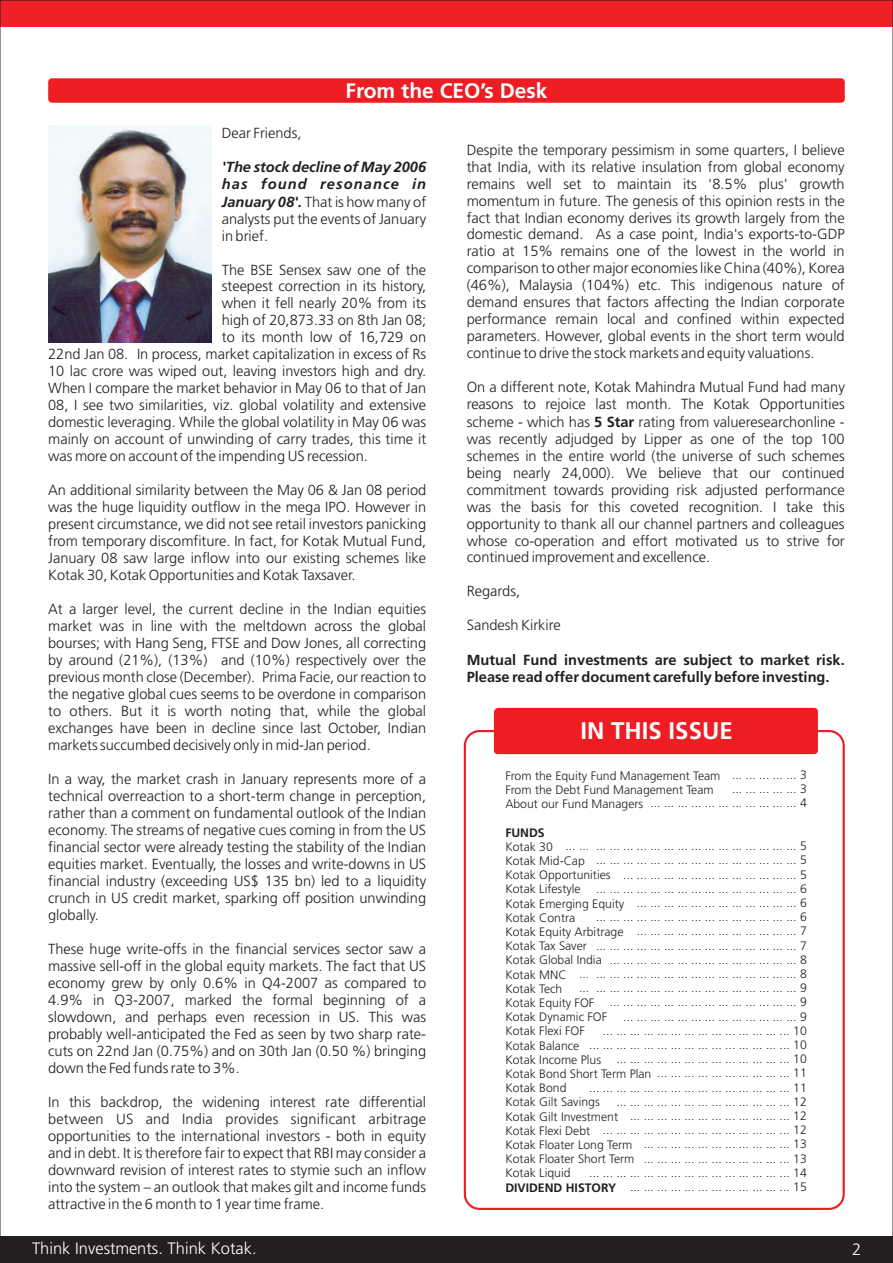
<style>
.page{position:relative;width:893px;height:1263px;background:#fff}
.page>*{position:absolute;margin:0;border:0;box-sizing:border-box;transform-origin:0 0}
.t1{font:24px "Frutiger 45 Light,Bold";color:#fff}
.t2{font:21px "Frutiger 45 Light,Bold";color:#fff}
.t3{font:300 16.5px "Frutiger 45";color:#fff}
.t4{font:300 14.7px/17px "Frutiger 45";color:#231f20;text-align:justify}
.t5{font:14.7px/17.4px "Frutiger 45 Light,Bold";color:#231f20}
.t6{font:italic 14.7px/17.4px "Frutiger 45 Light,Bold";color:#231f20}
.t7{font:300 12.15px/14.2px "Frutiger 45";color:#231f20}
.t8{font:12.15px "Frutiger 45 Light,Bold";color:#231f20}
.s1{font-family:"Frutiger 45 Light,Bold";font-weight:400;font-style:italic}
.s2{font-family:"Frutiger 45 Light,Bold";font-weight:400}
</style>
<div class="page">
<div style="left:0;top:0;width:893px;height:27px;background:#ee2028"></div>
<div style="left:0;top:1236px;width:893px;height:27px;background:#231f20"></div>
<div style="left:48px;top:78px;width:797px;height:25px;background:#ee1d23;border-radius:4px"></div>
<img style="left:48px;top:125px;width:163px;height:217px">
<div style="left:494px;top:708px;width:324px;height:46px;background:#ee1d23"></div>
<h2 class="t2" style="left:346px;top:79px;width:203px">From the CEO’s Desk</h2>
<p class="t4" style="left:222px;top:125px;width:81px">Dear Friends,</p>
<p class="t6" style="left:222px;top:160px;width:206px">'The stock decline of May 2006 has found resonance in</p>
<p class="t4" style="left:222px;top:194px;width:206px"><span class="s1">January 08'.</span> That is how many of analysts put the events of January in brief.</p>
<p class="t4" style="left:222px;top:262px;width:206px">The BSE Sensex saw one of the</p>
<p class="t4" style="left:222px;top:279px;width:206px">steepest correction in its history,</p>
<p class="t4" style="left:222px;top:296px;width:206px">when it fell nearly 20% from its</p>
<p class="t4" style="left:222px;top:313px;width:206px">high of 20,873.33 on 8th Jan 08;</p>
<p class="t4" style="left:222px;top:330px;width:206px">to its month low of 16,729 on</p>
<p class="t4" style="left:48px;top:347px;width:379px">22nd Jan 08. In process, market capitalization in excess of Rs</p>
<p class="t4" style="left:48px;top:364px;width:379px">10 lac crore was wiped out, leaving investors high and dry.</p>
<p class="t4" style="left:48px;top:381px;width:379px">When I compare the market behavior in May 06 to that of Jan</p>
<p class="t4" style="left:48px;top:398px;width:379px">08, I see two similarities, viz. global volatility and extensive</p>
<p class="t4" style="left:48px;top:415px;width:379px">domestic leveraging. While the global volatility in May 06 was</p>
<p class="t4" style="left:48px;top:432px;width:379px">mainly on account of unwinding of carry trades, this time it</p>
<p class="t4" style="left:48px;top:449px;width:321px">was more on account of the impending US recession.</p>
<p class="t4" style="left:48px;top:483px;width:380px">An additional similarity between the May 06 &amp; Jan 08 period was the huge liquidity outflow in the mega IPO. However in present circumstance, we did not see retail investors panicking from temporary discomfiture. In fact, for Kotak Mutual Fund, January 08 saw large inflow into our existing schemes like Kotak 30, Kotak Opportunities and Kotak Taxsaver.</p>
<p class="t4" style="left:48px;top:602px;width:380px">At a larger level, the current decline in the Indian equities market was in line with the meltdown across the global bourses; with Hang Seng, FTSE and Dow Jones, all correcting by around (21%), (13%) and (10%) respectively over the previous month close (December). Prima Facie, our reaction to the negative global cues seems to be overdone in comparison to others. But it is worth noting that, while the global exchanges have been in decline since last October, Indian markets succumbed decisively only in mid-Jan period.</p>
<p class="t4" style="left:48px;top:772px;width:380px">In a way, the market crash in January represents more of a technical overreaction to a short-term change in perception, rather than a comment on fundamental outlook of the Indian economy. The streams of negative cues coming in from the US financial sector were already testing the stability of the Indian equities market. Eventually, the losses and write-downs in US financial industry (exceeding US$ 135 bn) led to a liquidity crunch in US credit market, sparking off position unwinding globally.</p>
<p class="t4" style="left:48px;top:942px;width:380px">These huge write-offs in the financial services sector saw a massive sell-off in the global equity markets. The fact that US economy grew by only 0.6% in Q4-2007 as compared to 4.9% in Q3-2007, marked the formal beginning of a slowdown, and perhaps even recession in US. This was probably well-anticipated the Fed as seen by two sharp rate&shy;cuts on 22nd Jan (0.75%) and on 30th Jan (0.50 %) bringing down the Fed funds rate to 3%.</p>
<p class="t4" style="left:48px;top:1094px;width:380px">In this backdrop, the widening interest rate differential between US and India provides significant arbitrage opportunities to the international investors - both in equity and in debt. It is therefore fair to expect that RBI may consider a downward revision of interest rates to stymie such an inflow into the system – an outlook that makes gilt and income funds attractive in the 6 month to 1 year time frame.</p>
<p class="t4" style="left:467px;top:142px;width:380px">Despite the temporary pessimism in some quarters, I believe that India, with its relative insulation from global economy remains well set to maintain its '8.5% plus' growth momentum in future. The genesis of this opinion rests in the fact that Indian economy derives its growth largely from the domestic demand. As a case point, India's exports-to-GDP ratio at 15% remains one of the lowest in the world in comparison to other major economies like China (40%), Korea (46%), Malaysia (104%) etc. This indigenous nature of demand ensures that factors affecting the Indian corporate performance remain local and confined within expected parameters. However, global events in the short term would continue to drive the stock markets and equity valuations.</p>
<p class="t4" style="left:467px;top:380px;width:380px">On a different note, Kotak Mahindra Mutual Fund had many reasons to rejoice last month. The Kotak Opportunities scheme - which has <span class="s2">5 Star</span> rating from valueresearchonline - was recently adjudged by Lipper as one of the top 100 schemes in the entire world (the universe of such schemes being nearly 24,000). We believe that our continued commitment towards providing risk adjusted performance was the basis for this coveted recognition. I take this opportunity to thank all our channel partners and colleagues whose co-operation and effort motivated us to strive for continued improvement and excellence.</p>
<p class="t4" style="left:467px;top:584px;width:55px">Regards,</p>
<p class="t4" style="left:467px;top:618px;width:95px">Sandesh Kirkire</p>
<p class="t5" style="left:467px;top:651px;width:380px">Mutual Fund investments are subject to market risk.<br>Please read offer document carefully before investing.</p>
<h1 class="t1" style="left:581px;top:717px;width:154px">IN THIS ISSUE</h1>
<p class="t7" style="left:650px;top:769px;width:158px;text-align:right">... ... ... ... ... 3<br>... ... ... ... ... 3<br>... ... ... ... ... ... ... ... ... ... ... 4</p>
<p class="t7" style="left:565px;top:840px;width:243px;text-align:right">... ... ... ... ... ... ... ... ... ... ... ... ... ... ... ... ... 5 ... ... ... ... ... ... ... ... ... ... ... ... ... ... ... 5<br>... ... ... ... ... ... ... ... ... ... ... ... ... 5<br>... ... ... ... ... ... ... ... ... ... ... ... ... ... ... 6<br>... ... ... ... ... ... ... ... ... ... ... ... 6<br>... ... ... ... ... ... ... ... ... ... ... ... ... ... ... 6<br>... ... ... ... ... ... ... ... ... ... ... ... 7<br>... ... ... ... ... ... ... ... ... ... ... ... ... ... ... 7<br>... ... ... ... ... ... ... ... ... ... ... ... ... ... 8<br>... ... ... ... ... ... ... ... ... ... ... ... ... ... ... ... 8<br>... ... ... ... ... ... ... ... ... ... ... ... ... ... ... ... 9<br>... ... ... ... ... ... ... ... ... ... ... ... ... ... 9<br>... ... ... ... ... ... ... ... ... ... ... ... ... 9<br>... ... ... ... ... ... ... ... ... ... ... ... ... ... 10<br>... ... ... ... ... ... ... ... ... ... ... ... ... ... ... 10<br>... ... ... ... ... ... ... ... ... ... ... ... ... 10<br>... ... ... ... ... ... ... ... ... ... 11<br>... ... ... ... ... ... ... ... ... ... ... ... ... ... ... 11<br>... ... ... ... ... ... ... ... ... ... ... ... ... 12<br>... ... ... ... ... ... ... ... ... ... ... ... 12<br>... ... ... ... ... ... ... ... ... ... ... ... ... ... 12<br>... ... ... ... ... ... ... ... ... ... ... 13<br>... ... ... ... ... ... ... ... ... ... ... 13<br>... ... ... ... ... ... ... ... ... ... ... ... ... ... ... 14<br>... ... ... ... ... ... ... ... ... ... ... ... 15</p>
<p class="t7" style="left:505px;top:769px;width:217px">From the Equity Fund Management Team<br>From the Debt Fund Management Team<br>About our Fund Managers</p>
<p class="t8" style="left:505px;top:825px;width:41px">FUNDS</p>
<p class="t7" style="left:505px;top:841px;width:148px">Kotak 30<br>Kotak Mid-Cap<br>Kotak Opportunities<br>Kotak Lifestyle<br>Kotak Emerging Equity<br>Kotak Contra<br>Kotak Equity Arbitrage<br>Kotak Tax Saver<br>Kotak Global India<br>Kotak MNC<br>Kotak Tech<br>Kotak Equity FOF<br>Kotak Dynamic FOF<br>Kotak Flexi FOF<br>Kotak Balance<br>Kotak Income Plus<br>Kotak Bond Short Term Plan<br>Kotak Bond<br>Kotak Gilt Savings<br>Kotak Gilt Investment<br>Kotak Flexi Debt<br>Kotak Floater Long Term<br>Kotak Floater Short Term<br>Kotak Liquid</p>
<p class="t8" style="left:505px;top:1180px;width:112px">DIVIDEND HISTORY</p>
<p class="t3" style="left:32px;top:1241px;width:226px">Think Investments. Think Kotak.</p>
<p class="t3" style="left:852px;top:1243px;width:11px">2</p>
</div>
